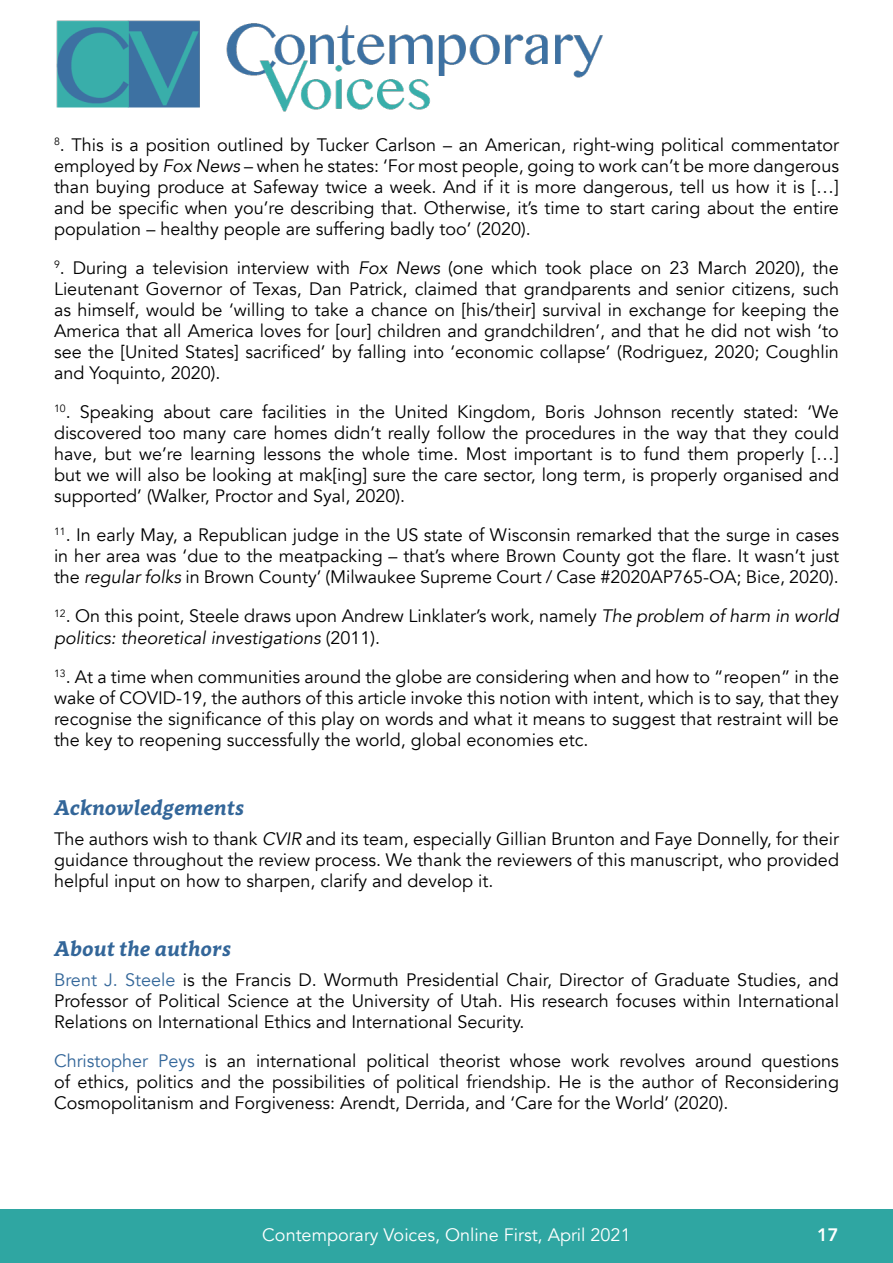
<style>
.page{position:relative;width:893px;height:1263px;background:#fff}
.page>*{position:absolute;margin:0;border:0;box-sizing:border-box;transform-origin:0 0}
.Heading__BI{font:italic 700 21px "Clavo";color:#369}
.Body{font:18px/21px "Avenir";color:#000;text-align:justify}
.t1{font:18px "Avenir";color:#fff}
.t2{font:800 18px "Avenir";color:#fff}
.s1{font-style:italic}
.s2{color:#369}
</style>
<div class="page">
<div style="left:0;top:1210px;width:893px;height:53px;background:#2fa6a2"></div>
<img style="left:56px;top:21px;width:547px;height:91px">
<p class="Body" style="left:54px;top:135px;width:786px"><sup>8</sup>. This is a position outlined by Tucker Carlson – an American, right-wing political commentator employed by <span class="s1">Fox News</span> – when he states: ‘For most people, going to work can’t be more dangerous than buying produce at Safeway twice a week. And if it is more dangerous, tell us how it is […] and be specific when you’re describing that. Otherwise, it’s time to start caring about the entire population – healthy people are suffering badly too’ (2020).</p>
<p class="Body" style="left:54px;top:258px;width:786px"><sup>9</sup>. During a television interview with <span class="s1">Fox News</span> (one which took place on 23 March 2020), the Lieutenant Governor of Texas, Dan Patrick, claimed that grandparents and senior citizens, such as himself, would be ‘willing to take a chance on [his/their] survival in exchange for keeping the America that all America loves for [our] children and grandchildren’, and that he did not wish ‘to see the [United States] sacrificed’ by falling into ‘economic collapse’ (Rodriguez, 2020; Coughlin and Yoquinto, 2020).</p>
<p class="Body" style="left:54px;top:402px;width:787px"><sup>10</sup>. Speaking about care facilities in the United Kingdom, Boris Johnson recently stated: ‘We discovered too many care homes didn’t really follow the procedures in the way that they could have, but we’re learning lessons the whole time. Most important is to fund them properly […] but we will also be looking at mak[ing] sure the care sector, long term, is properly organised and supported’ (Walker, Proctor and Syal, 2020).</p>
<p class="Body" style="left:54px;top:525px;width:787px"><sup>11</sup>. In early May, a Republican judge in the US state of Wisconsin remarked that the surge in cases in her area was ‘due to the meatpacking – that’s where Brown County got the flare. It wasn’t just the <span class="s1">regular folks</span> in Brown County’ (Milwaukee Supreme Court / Case #2020AP765-OA; Bice, 2020).</p>
<p class="Body" style="left:54px;top:606px;width:786px"><sup>12</sup>. On this point, Steele draws upon Andrew Linklater’s work, namely <span class="s1">The problem of harm in world politics: theoretical investigations</span> (2011).</p>
<p class="Body" style="left:54px;top:666px;width:787px"><sup>13</sup>. At a time when communities around the globe are considering when and how to “reopen” in the wake of COVID-19, the authors of this article invoke this notion with intent, which is to say, that they recognise the significance of this play on words and what it means to suggest that restraint will be the key to reopening successfully the world, global economies etc.</p>
<p class="Heading__BI" style="left:54px;top:793px;width:192px">Acknowledgements</p>
<p class="Body" style="left:54px;top:829px;width:786px">The authors wish to thank <span class="s1">CVIR</span> and its team, especially Gillian Brunton and Faye Donnelly, for their guidance throughout the review process. We thank the reviewers of this manuscript, who provided helpful input on how to sharpen, clarify and develop it.</p>
<p class="Heading__BI" style="left:54px;top:934px;width:178px">About the authors</p>
<p class="Body" style="left:54px;top:970px;width:786px"><span class="s2">Brent J. Steele</span> is the Francis D. Wormuth Presidential Chair, Director of Graduate Studies, and Professor of Political Science at the University of Utah. His research focuses within International Relations on International Ethics and International Security.</p>
<p class="Body" style="left:54px;top:1051px;width:786px"><span class="s2">Christopher Peys</span> is an international political theorist whose work revolves around questions of ethics, politics and the possibilities of political friendship. He is the author of Reconsidering Cosmopolitanism and Forgiveness: Arendt, Derrida, and ‘Care for the World’ (2020).</p>
<p class="t1" style="left:262px;top:1223px;width:370px">Contemporary Voices, Online First, April 2021</p>
<p class="t2" style="left:817px;top:1220px;width:23px">17</p>
</div>
